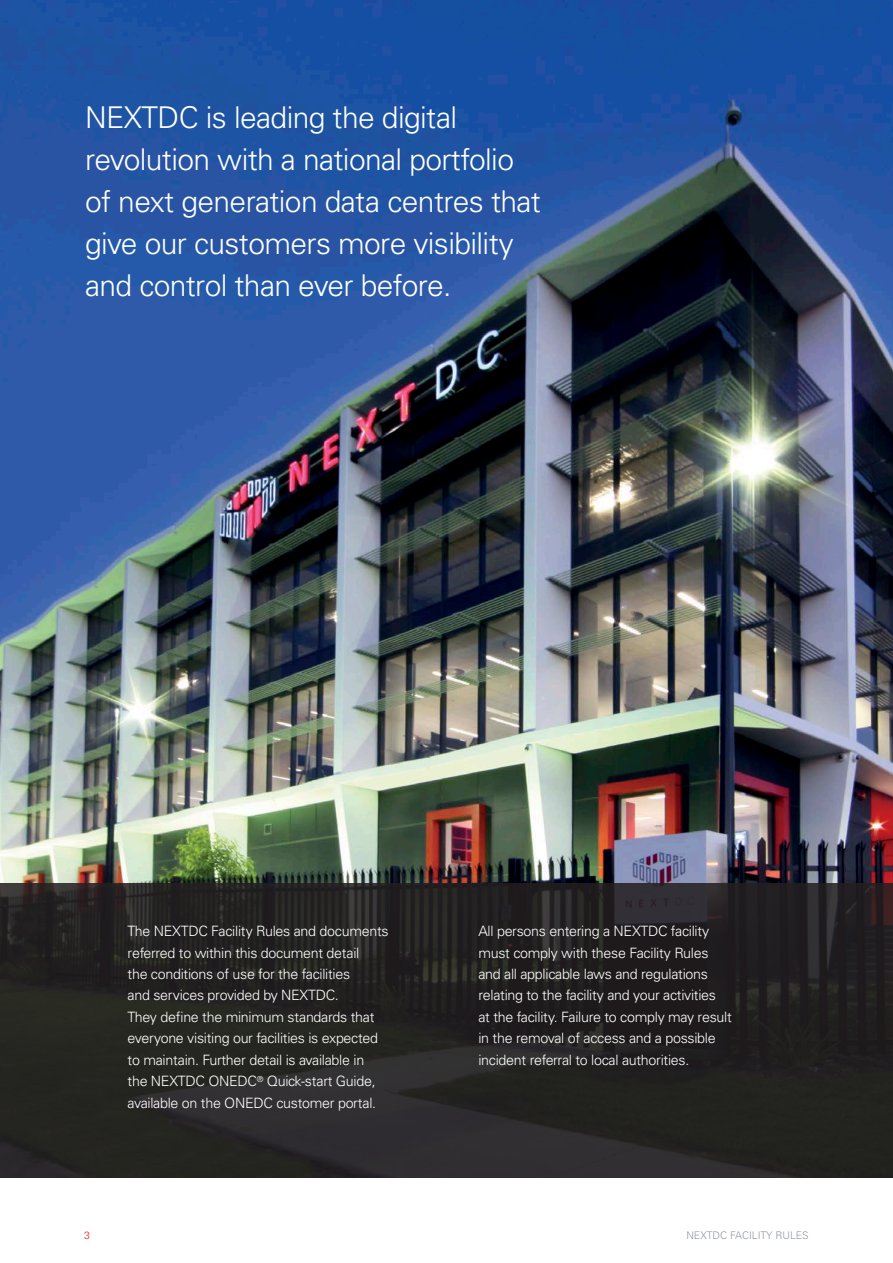
<style>
.page{position:relative;width:893px;height:1263px;background:#fff}
.page>*{position:absolute;margin:0;border:0;box-sizing:border-box;transform-origin:0 0}
.t1{font:300 30px/42px "Univers LT Std";letter-spacing:-.02em;color:#fff}
.t2{font:300 14.25px/21.5px "Univers LT Std";letter-spacing:-.02em;color:#fff}
.t3{font:300 10.5px "Univers LT Std";color:#9299a0}
.t4{font:300 10.5px "Univers LT Std";color:#ec1b2a}
</style>
<div class="page">
<img style="left:0;top:0;width:893px;height:883px">
<svg style="left:0;top:883px;width:893px;height:295px;background:#252323"></svg>
<h1 class="t1" style="left:85px;top:96px;width:457px">NEXTDC is leading the digital revolution with a national portfolio of next generation data centres that give our customers more visibility and control than ever before.</h1>
<p class="t2" style="left:128px;top:920px;width:263px">The NEXTDC Facility Rules and documents referred to within this document detail<br>the conditions of use for the facilities<br>and services provided by NEXTDC.<br>They define the minimum standards that everyone visiting our facilities is expected to maintain. Further detail is available in<br>the NEXTDC ONEDC<sup>®</sup> Quick-start Guide, available on the ONEDC customer portal.</p>
<p class="t2" style="left:478px;top:920px;width:255px">All persons entering a NEXTDC facility must comply with these Facility Rules and all applicable laws and regulations relating to the facility and your activities<br>at the facility. Failure to comply may result in the removal of access and a possible incident referral to local authorities.</p>
<p class="t4" style="left:84px;top:1228px;width:7px">3</p>
<p class="t3" style="left:686px;top:1228px;width:124px">NEXTDC FACILITY RULES</p>
</div>
